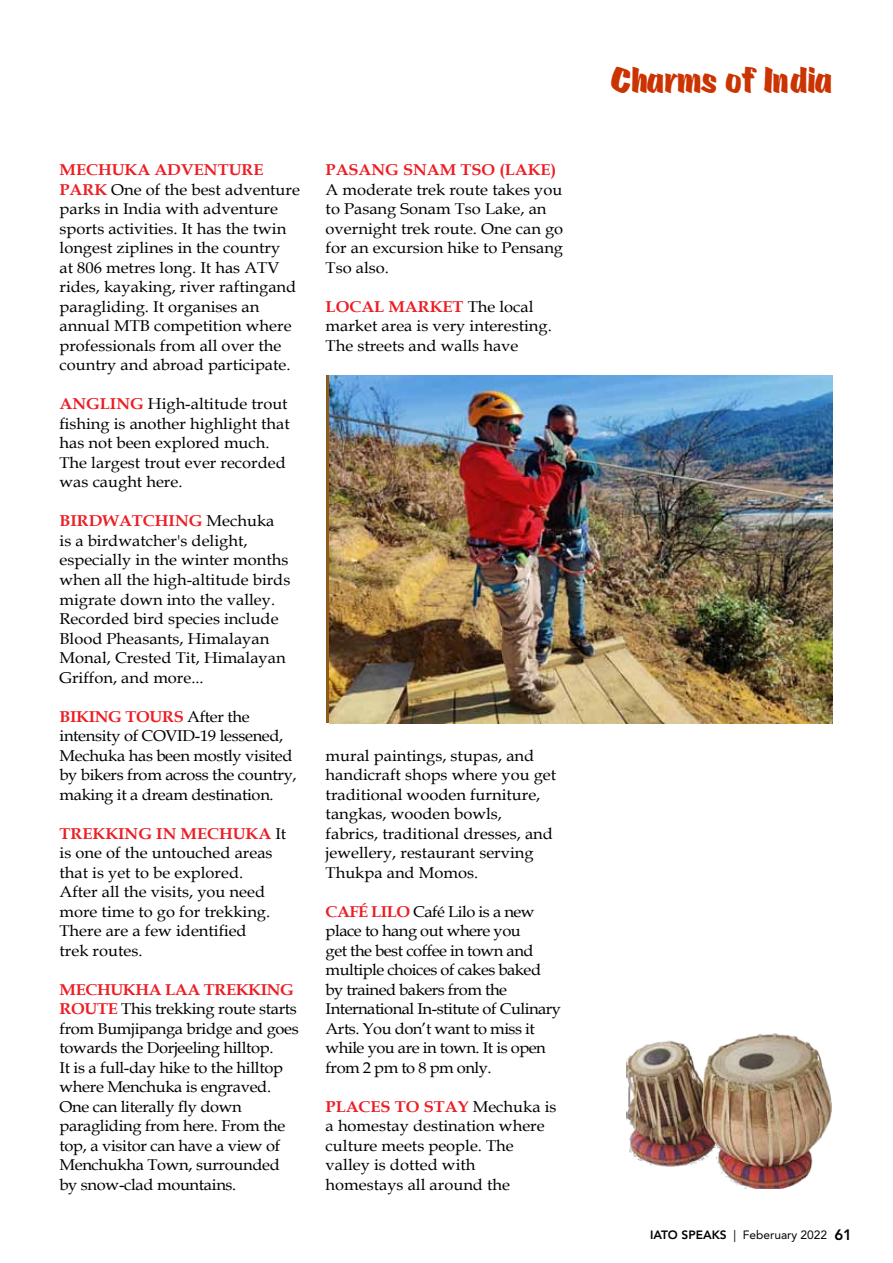
<style>
.page{position:relative;width:893px;height:1263px;background:#fff}
.page>*{position:absolute;margin:0;border:0;box-sizing:border-box;transform-origin:0 0}
.t1{font:39px "Scratch";letter-spacing:-.01em;color:#cb3301;scale:.95 1}
.t2{font:15.6px/19.5px "Book Antiqua";color:#000;scale:1.05 1}
.t3{font:15.6px/19.5px "Book Antiqua";letter-spacing:-.02em;color:#000;scale:1.05 1}
.t4{font:15.6px/19.5px "Book Antiqua";letter-spacing:-.03em;color:#000;scale:1.05 1}
.t5{font:700 15.6px "Book Antiqua";color:#ed1d24;scale:1.05 1}
.t6{font:12px "Avenir LT Std";color:#000}
.s1{font-weight:700;color:#ed1d24}
.s2{font-weight:800}
.s3{font-weight:800;font-size:15px}
</style>
<div class="page">
<img style="left:330px;top:376px;width:502px;height:347px">
<img style="left:627px;top:1033px;width:204px;height:155px">
<p class="t2" style="left:60px;top:160px;width:231px"><span class="s1">MECHUKA ADVENTURE<br>PARK</span> One of the best adventure parks in India with adventure sports activities. It has the twin longest ziplines in the country<br>at 806 metres long. It has ATV rides, kayaking, river raftingand paragliding. It organises an annual MTB competition where professionals from all over the country and abroad participate.</p>
<p class="t2" style="left:60px;top:394px;width:221px"><span class="s1">ANGLING</span> High-altitude trout fishing is another highlight that has not been explored much.<br>The largest trout ever recorded was caught here.</p>
<p class="t2" style="left:60px;top:511px;width:221px"><span class="s1">BIRDWATCHING</span> Mechuka<br>is a birdwatcher's delight, especially in the winter months when all the high-altitude birds migrate down into the valley.<br>Recorded bird species include<br>Blood Pheasants, Himalayan<br>Monal, Crested Tit, Himalayan<br>Griffon, and more...</p>
<p class="t3" style="left:60px;top:706px;width:227px"><span class="s1">BIKING TOURS</span> After the intensity of COVID-19 lessened,<br>Mechuka has been mostly visited by bikers from across the country, making it a dream destination.</p>
<p class="t2" style="left:60px;top:823px;width:218px"><span class="s1">TREKKING IN MECHUKA</span> It is one of the untouched areas that is yet to be explored.<br>After all the visits, you need more time to go for trekking.<br>There are a few identified<br>trek routes.</p>
<p class="t3" style="left:60px;top:979px;width:229px"><span class="s1">MECHUKHA LAA TREKKING<br>ROUTE</span> This trekking route starts from Bumjipanga bridge and goes towards the Dorjeeling hilltop.<br>It is a full-day hike to the hilltop where Menchuka is engraved.<br>One can literally fly down paragliding from here. From the top, a visitor can have a view of<br>Menchukha Town, surrounded by snow-clad mountains.</p>
<p class="t5" style="left:326px;top:159px;width:221px">PASANG SNAM TSO (LAKE)</p>
<p class="t2" style="left:326px;top:180px;width:228px">A moderate trek route takes you to Pasang Sonam Tso Lake, an overnight trek route. One can go for an excursion hike to Pensang<br>Tso also.</p>
<p class="t2" style="left:326px;top:297px;width:217px"><span class="s1">LOCAL MARKET</span> The local market area is very interesting.<br>The streets and walls have</p>
<p class="t2" style="left:326px;top:745px;width:221px">mural paintings, stupas, and handicraft shops where you get traditional wooden furniture, tangkas, wooden bowls, fabrics, traditional dresses, and jewellery, restaurant serving<br>Thukpa and Momos.</p>
<p class="t4" style="left:326px;top:901px;width:226px"><span class="s1">CAFÉ LILO</span> Café Lilo is a new place to hang out where you<br>get the best coffee in town and multiple choices of cakes baked by trained bakers from the<br>International In-stitute of Culinary<br>Arts. You don’t want to miss it while you are in town. It is open from 2 pm to 8 pm only.</p>
<p class="t5" style="left:326px;top:1095px;width:21px">PLACES</p>
<p class="t5" style="left:395px;top:1095px;width:49px">TO STAY</p>
<p class="t2" style="left:326px;top:1096px;width:221px;text-indent:147px">Mechuka is a homestay destination where culture meets people. The valley is dotted with homestays all around the</p>
<h1 class="t1" style="left:610px;top:58px;width:236px">Charms of India</h1>
<p class="t6" style="left:650px;top:1228px;width:204px"><span class="s2">IATO SPEAKS</span> | Feberuary 2022 <span class="s3">61</span></p>
</div>
